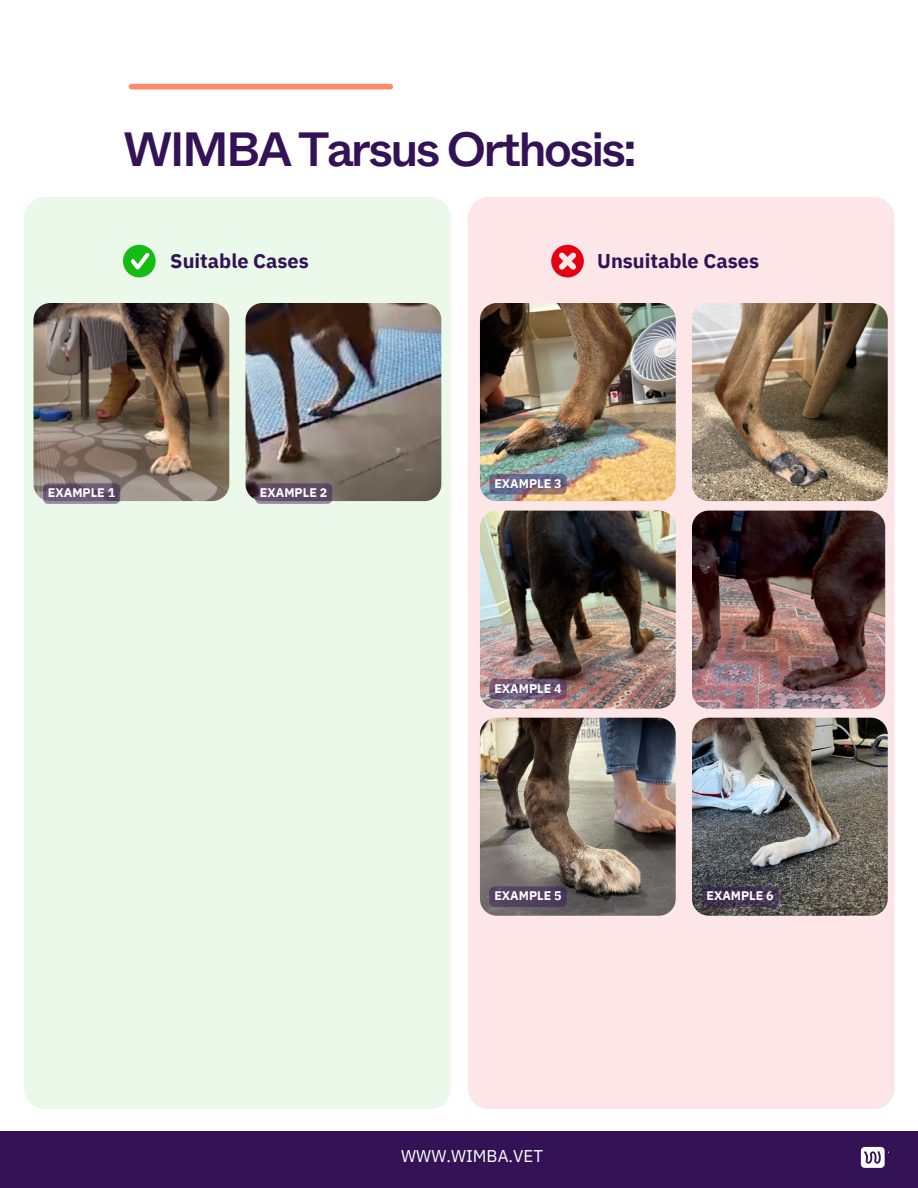
<style>
.page{position:relative;width:918px;height:1188px;background:#fff}
.page>*{position:absolute;margin:0;border:0;box-sizing:border-box;transform-origin:0 0}
.t1{font:500 48px "ABC Whyte";letter-spacing:-.055em;color:#331355}
.t2{font:700 19.95px "IBM Plex Sans";color:#331355}
.t3{font:16.95px "IBM Plex Sans";color:#fff}
.t4{font:700 12.45px "IBM Plex Sans";color:#fff}
</style>
<div class="page">
<div style="left:131px;top:84px;width:259px;height:5px;background:#ff896b"></div>
<div style="left:24px;top:197px;width:427px;height:912px;background:#eaf9ea"></div>
<div style="left:468px;top:197px;width:427px;height:912px;background:#fce6e7"></div>
<img style="left:480px;top:303px;width:196px;height:198px;border-radius:17px">
<img style="left:33px;top:303px;width:196px;height:198px;border-radius:17px">
<img style="left:246px;top:303px;width:195px;height:198px;border-radius:17px">
<img style="left:692px;top:303px;width:196px;height:198px;border-radius:17px">
<img style="left:480px;top:511px;width:196px;height:198px;border-radius:17px">
<img style="left:480px;top:718px;width:196px;height:198px;border-radius:17px">
<div style="left:0;top:1131px;width:918px;height:57px;background:#331355"></div>
<svg style="left:861px;top:1147px;width:28px;height:21px"></svg>
<svg style="left:123px;top:245px;width:33px;height:32px"></svg>
<svg style="left:551px;top:245px;width:33px;height:32px"></svg>
<img style="left:692px;top:511px;width:193px;height:197px;border-radius:17px">
<img style="left:692px;top:718px;width:196px;height:198px;border-radius:17px">
<svg style="left:489px;top:474px;width:78px;height:20px;background:#706681"></svg>
<svg style="left:43px;top:483px;width:77px;height:21px;background:#6f5d77"></svg>
<svg style="left:255px;top:483px;width:77px;height:21px;background:#68566d"></svg>
<svg style="left:489px;top:679px;width:78px;height:21px;background:#6f5775"></svg>
<svg style="left:489px;top:886px;width:78px;height:21px;background:#51415f"></svg>
<svg style="left:701px;top:886px;width:78px;height:21px;background:#423451"></svg>
<p class="t1" style="left:123px;top:115px;width:515px">WIMBA Tarsus Orthosis:</p>
<p class="t2" style="left:170px;top:247px;width:140px">Suitable Cases</p>
<p class="t2" style="left:597px;top:247px;width:163px">Unsuitable Cases</p>
<p class="t4" style="left:48px;top:485px;width:69px">EXAMPLE 1</p>
<p class="t4" style="left:260px;top:485px;width:69px">EXAMPLE 2</p>
<p class="t4" style="left:494px;top:475px;width:69px">EXAMPLE 3</p>
<p class="t4" style="left:494px;top:680px;width:69px">EXAMPLE 4</p>
<p class="t4" style="left:494px;top:888px;width:69px">EXAMPLE 5</p>
<p class="t4" style="left:706px;top:888px;width:69px">EXAMPLE 6</p>
<p class="t3" style="left:401px;top:1145px;width:143px">WWW.WIMBA.VET</p>
</div>
